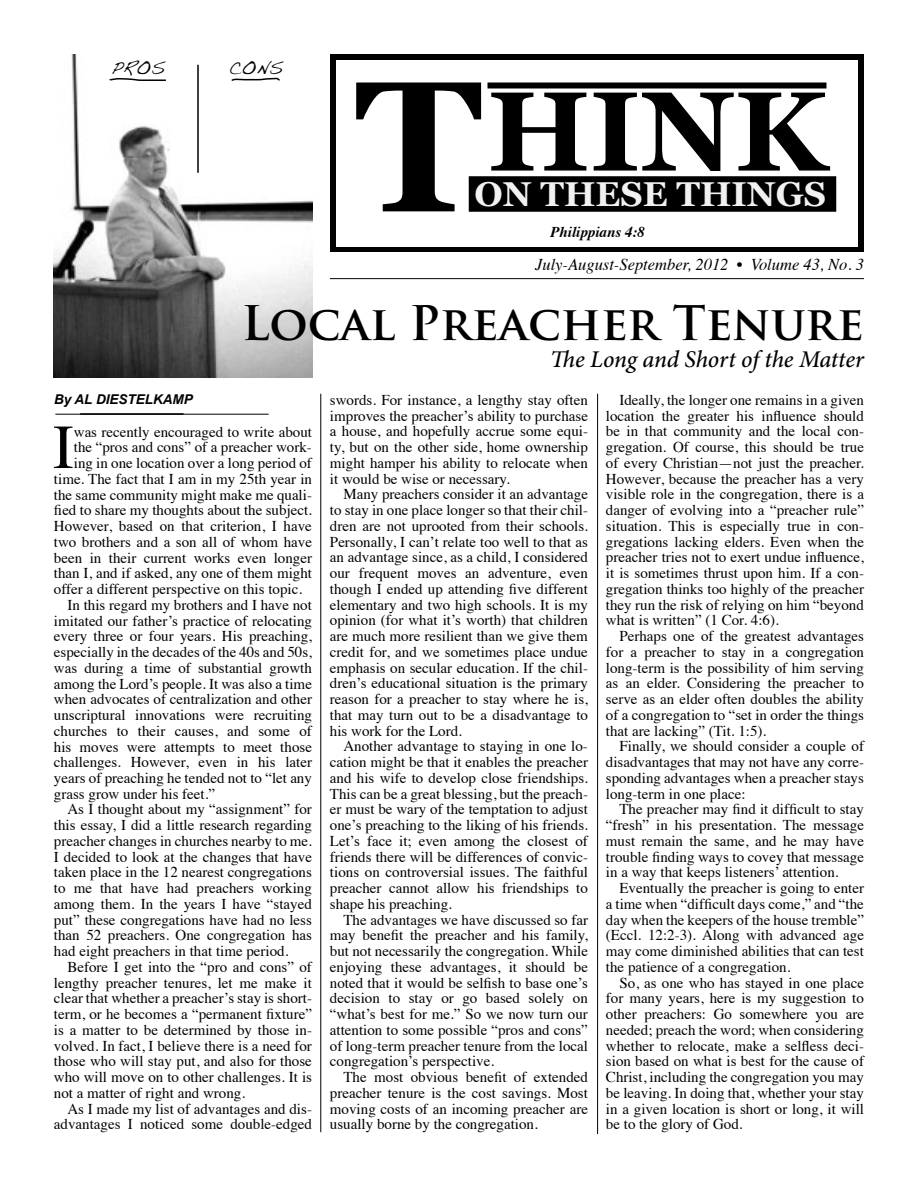
<style>
.page{position:relative;width:918px;height:1188px;background:#fff}
.page>*{position:absolute;margin:0;border:0;box-sizing:border-box;transform-origin:0 0}
.t1{font:700 186px "Georgia";color:#000}
.t2{font:700 112.5px "Georgia";color:#000}
.t3{font:62.55px "Times";color:#000}
.t4{font:700 46.5px "Trajan Pro";color:#000}
.t5{font:700 34.5px "Georgia";color:#f1f1f2}
.t6{font:italic 500 24px "Minion Pro";letter-spacing:-.01em;color:#000}
.t7{font:18px "Handwriting Dakota";color:#000}
.t8{font:italic 16.5px "Times";color:#000}
.t9{font:15px/15.8px "Times";color:#000;text-align:justify}
.t10{font:italic 700 15px "Times";color:#000}
.t11{font:italic 700 13.5px "Arial";color:#000}
</style>
<div class="page">
<hr style="left:330px;top:278px;width:534px;height:1px;background:#000">
<svg style="left:330px;top:54px;width:534px;height:198px"></svg>
<div style="left:488px;top:82px;width:338px;height:6px;background:#000"></div>
<div style="left:471px;top:178px;width:363px;height:32px;background:#000"></div>
<div style="left:469px;top:176px;width:367px;height:36px;border:4px solid #000"></div>
<hr style="left:55px;top:414px;width:214px;height:1px;background:#000">
<hr style="left:80px;top:413px;width:104px;height:2px;background:#000">
<hr style="left:597px;top:394px;width:1px;height:740px;background:#000">
<hr style="left:320px;top:394px;width:1px;height:738px;background:#000">
<img style="left:53px;top:54px;width:259px;height:324px">
<hr style="left:197px;top:65px;width:2px;height:108px;background:#000">
<svg style="left:108px;top:77px;width:59px;height:5px"></svg>
<svg style="left:230px;top:77px;width:51px;height:6px"></svg>
<p class="t7" style="left:111px;top:57px;width:54px">PROS</p>
<p class="t7" style="left:229px;top:57px;width:55px">CONS</p>
<h1 class="t1" style="left:355px;top:27px;width:129px">T</h1>
<h2 class="t2" style="left:488px;top:59px;width:341px">HINK</h2>
<h3 class="t5" style="left:474px;top:171px;width:353px">ON THESE THINGS</h3>
<p class="t10" style="left:550px;top:218px;width:96px">Philippians 4:8</p>
<p class="t8" style="left:535px;top:250px;width:330px">July-August-September, 2012 • Volume 43, No. 3</p>
<h3 class="t4" style="left:241px;top:294px;width:624px">Local Preacher Tenure</h3>
<p class="t11" style="left:54px;top:390px;width:140px">By al DIESTELKAMP</p>
<h3 class="t3" style="left:53px;top:388px;width:22px">I</h3>
<p class="t9" style="left:74px;top:422px;width:240px">was recently encouraged to write about</p>
<p class="t9" style="left:74px;top:438px;width:240px">the “pros and cons” of a preacher work-</p>
<p class="t9" style="left:74px;top:454px;width:240px">ing in one location over a long period of</p>
<p class="t9" style="left:54px;top:470px;width:260px">time. The fact that I am in my 25th year in</p>
<p class="t9" style="left:54px;top:485px;width:260px">the same community might make me quali-</p>
<p class="t9" style="left:54px;top:501px;width:259px">fied to share my thoughts about the subject.</p>
<p class="t9" style="left:54px;top:517px;width:259px">However, based on that criterion, I have</p>
<p class="t9" style="left:54px;top:533px;width:260px">two brothers and a son all of whom have</p>
<p class="t9" style="left:54px;top:548px;width:260px">been in their current works even longer</p>
<p class="t9" style="left:54px;top:564px;width:260px">than I, and if asked, any one of them might</p>
<p class="t9" style="left:54px;top:580px;width:250px">offer a different perspective on this topic.</p>
<p class="t9" style="left:67px;top:596px;width:246px">In this regard my brothers and I have not</p>
<p class="t9" style="left:54px;top:611px;width:260px">imitated our father’s practice of relocating</p>
<p class="t9" style="left:54px;top:627px;width:260px">every three or four years. His preaching,</p>
<p class="t9" style="left:54px;top:643px;width:260px">especially in the decades of the 40s and 50s,</p>
<p class="t9" style="left:54px;top:659px;width:259px">was during a time of substantial growth</p>
<p class="t9" style="left:54px;top:674px;width:259px">among the Lord’s people. It was also a time</p>
<p class="t9" style="left:54px;top:690px;width:260px">when advocates of centralization and other</p>
<p class="t9" style="left:54px;top:706px;width:260px">unscriptural innovations were recruiting</p>
<p class="t9" style="left:54px;top:722px;width:259px">churches to their causes, and some of</p>
<p class="t9" style="left:54px;top:737px;width:259px">his moves were attempts to meet those</p>
<p class="t9" style="left:54px;top:753px;width:260px">challenges. However, even in his later</p>
<p class="t9" style="left:54px;top:769px;width:259px">years of preaching he tended not to “let any</p>
<p class="t9" style="left:54px;top:785px;width:163px">grass grow under his feet.”</p>
<p class="t9" style="left:67px;top:800px;width:246px">As I thought about my “assignment” for</p>
<p class="t9" style="left:54px;top:816px;width:259px">this essay, I did a little research regarding</p>
<p class="t9" style="left:54px;top:832px;width:260px">preacher changes in churches nearby to me.</p>
<p class="t9" style="left:54px;top:848px;width:259px">I decided to look at the changes that have</p>
<p class="t9" style="left:54px;top:863px;width:259px">taken place in the 12 nearest congregations</p>
<p class="t9" style="left:54px;top:879px;width:259px">to me that have had preachers working</p>
<p class="t9" style="left:54px;top:895px;width:259px">among them. In the years I have “stayed</p>
<p class="t9" style="left:54px;top:911px;width:259px">put” these congregations have had no less</p>
<p class="t9" style="left:54px;top:926px;width:260px">than 52 preachers. One congregation has</p>
<p class="t9" style="left:54px;top:942px;width:236px">had eight preachers in that time period.</p>
<p class="t9" style="left:67px;top:958px;width:246px">Before I get into the “pro and cons” of</p>
<p class="t9" style="left:54px;top:974px;width:259px">lengthy preacher tenures, let me make it</p>
<p class="t9" style="left:54px;top:989px;width:260px">clear that whether a preacher’s stay is short-</p>
<p class="t9" style="left:54px;top:1005px;width:259px">term, or he becomes a “permanent fixture”</p>
<p class="t9" style="left:54px;top:1021px;width:260px">is a matter to be determined by those in-</p>
<p class="t9" style="left:54px;top:1037px;width:259px">volved. In fact, I believe there is a need for</p>
<p class="t9" style="left:54px;top:1052px;width:259px">those who will stay put, and also for those</p>
<p class="t9" style="left:54px;top:1068px;width:260px">who will move on to other challenges. It is</p>
<p class="t9" style="left:54px;top:1084px;width:193px">not a matter of right and wrong.</p>
<p class="t9" style="left:67px;top:1100px;width:246px">As I made my list of advantages and dis-</p>
<p class="t9" style="left:54px;top:1115px;width:259px">advantages I noticed some double-edged</p>
<h3 class="t6" style="left:550px;top:343px;width:315px">The Long and Short of the Matter</h3>
<p class="t9" style="left:330px;top:391px;width:260px">swords. For instance, a lengthy stay often improves the preacher’s ability to purchase a house, and hopefully accrue some equi&shy;ty, but on the other side, home ownership might hamper his ability to relocate when it would be wise or necessary.</p>
<p class="t9" style="left:330px;top:485px;width:260px;text-indent:14px">Many preachers consider it an advantage to stay in one place longer so that their chil&shy;dren are not uprooted from their schools.<br>Personally, I can’t relate too well to that as an advantage since, as a child, I considered our frequent moves an adventure, even though I ended up attending five different elementary and two high schools. It is my opinion (for what it’s worth) that children are much more resilient than we give them credit for, and we sometimes place undue emphasis on secular education. If the chil&shy;dren’s educational situation is the primary reason for a preacher to stay where he is, that may turn out to be a disadvantage to his work for the Lord.</p>
<p class="t9" style="left:330px;top:737px;width:260px;text-indent:14px">Another advantage to staying in one lo&shy;cation might be that it enables the preacher and his wife to develop close friendships.<br>This can be a great blessing, but the preach&shy;er must be wary of the temptation to adjust one’s preaching to the liking of his friends.<br>Let’s face it; even among the closest of friends there will be differences of convic&shy;tions on controversial issues. The faithful preacher cannot allow his friendships to shape his preaching.</p>
<p class="t9" style="left:330px;top:911px;width:260px;text-indent:14px">The advantages we have discussed so far may benefit the preacher and his family, but not necessarily the congregation. While enjoying these advantages, it should be noted that it would be selfish to base one’s decision to stay or go based solely on “what’s best for me.” So we now turn our attention to some possible “pros and cons” of long-term preacher tenure from the local congregation’s perspective.</p>
<p class="t9" style="left:330px;top:1068px;width:260px;text-indent:14px">The most obvious benefit of extended preacher tenure is the cost savings. Most moving costs of an incoming preacher are usually borne by the congregation.</p>
<p class="t9" style="left:606px;top:391px;width:260px;text-indent:14px">Ideally, the longer one remains in a given location the greater his influence should be in that community and the local con&shy;gregation. Of course, this should be true of every Christian—not just the preacher.<br>However, because the preacher has a very visible role in the congregation, there is a danger of evolving into a “preacher rule” situation. This is especially true in con&shy;gregations lacking elders. Even when the preacher tries not to exert undue influence, it is sometimes thrust upon him. If a con&shy;gregation thinks too highly of the preacher they run the risk of relying on him “beyond what is written” (1 Cor. 4:6).</p>
<p class="t9" style="left:606px;top:627px;width:260px;text-indent:14px">Perhaps one of the greatest advantages for a preacher to stay in a congregation long-term is the possibility of him serving as an elder. Considering the preacher to serve as an elder often doubles the ability of a congregation to “set in order the things that are lacking” (Tit. 1:5).</p>
<p class="t9" style="left:606px;top:737px;width:260px;text-indent:14px">Finally, we should consider a couple of disadvantages that may not have any corre&shy;sponding advantages when a preacher stays long-term in one place:</p>
<p class="t9" style="left:606px;top:800px;width:260px;text-indent:14px">The preacher may find it difficult to stay “fresh” in his presentation. The message must remain the same, and he may have trouble finding ways to covey that message in a way that keeps listeners’ attention.</p>
<p class="t9" style="left:606px;top:879px;width:260px;text-indent:14px">Eventually the preacher is going to enter a time when “difficult days come,” and “the day when the keepers of the house tremble” (Eccl. 12:2-3). Along with advanced age may come diminished abilities that can test the patience of a congregation.</p>
<p class="t9" style="left:606px;top:974px;width:260px;text-indent:14px">So, as one who has stayed in one place for many years, here is my suggestion to other preachers: Go somewhere you are needed; preach the word; when considering whether to relocate, make a selfless deci&shy;sion based on what is best for the cause of Christ, including the congregation you may be leaving. In doing that, whether your stay in a given location is short or long, it will be to the glory of God.</p>
</div>
